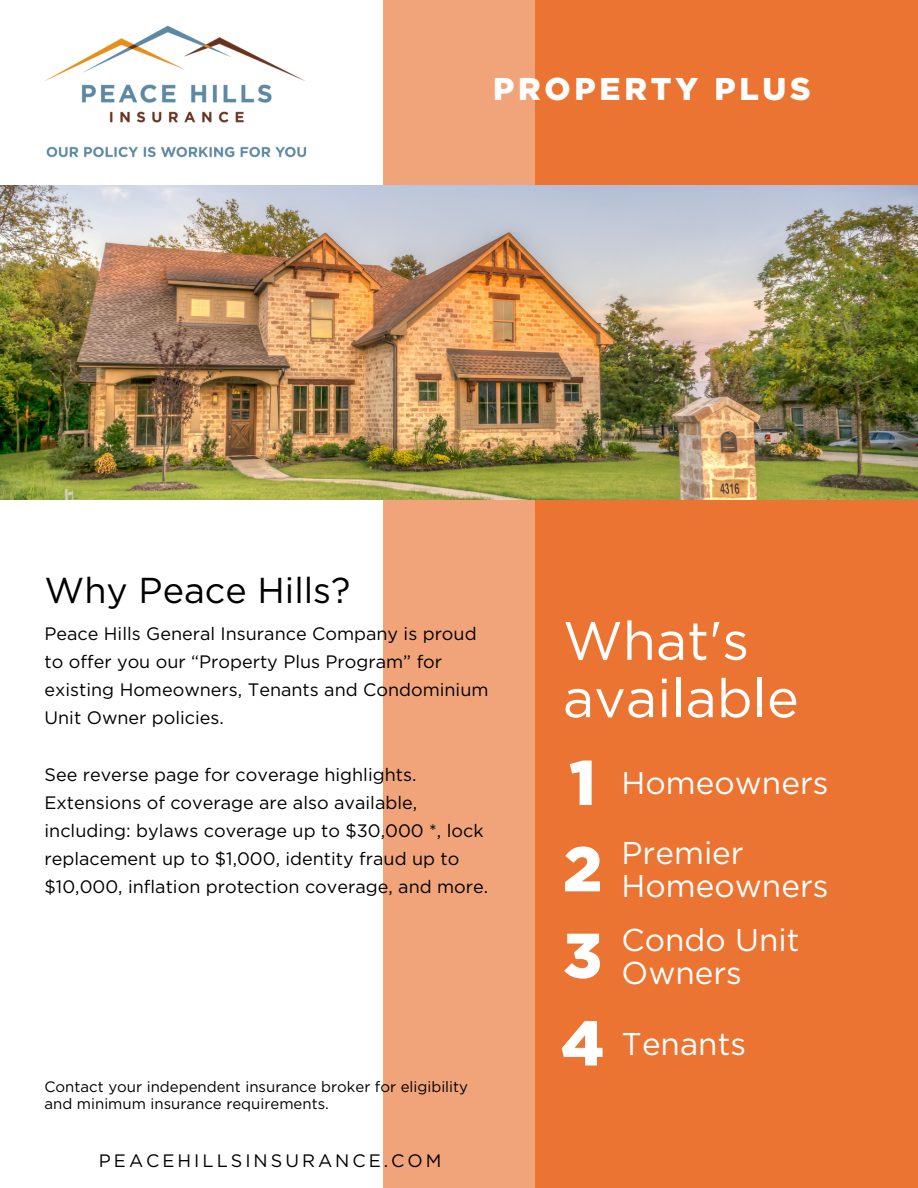
<style>
.page{position:relative;width:918px;height:1188px;background:#fff}
.page>*{position:absolute;margin:0;border:0;box-sizing:border-box;transform-origin:0 0}
.t1{font:900 63px "Gotham";color:#fff}
.t2{font:54px/57.3px "Gotham";color:#fff}
.t3{font:36px "Gotham";color:#000}
.t4{font:31.5px/32.7px "Gotham";color:#fff}
.t5{font:900 31.5px "Gotham";letter-spacing:.12em;color:#fff}
.t6{font:18px/28.2px "Gotham";color:#000}
.t7{font:18px "Gotham";letter-spacing:.165em;color:#000}
.t8{font:15px/16.8px "Gotham";color:#000}
</style>
<div class="page">
<div style="left:535px;top:0;width:383px;height:1188px;background:#eb7432"></div>
<div style="left:383px;top:0;width:152px;height:1188px;background:#f1a47a"></div>
<img style="left:0;top:186px;width:918px;height:314px">
<img style="left:45px;top:25px;width:261px;height:133px">
<p class="t5" style="left:493px;top:75px;width:319px">PROPERTY PLUS</p>
<p class="t3" style="left:45px;top:574px;width:308px">Why Peace Hills?</p>
<p class="t6" style="left:45px;top:620px;width:446px">Peace Hills General Insurance Company is proud to offer you our “Property Plus Program” for existing Homeowners, Tenants and Condominium Unit Owner policies.</p>
<p class="t6" style="left:45px;top:761px;width:445px">See reverse page for coverage highlights.<br>Extensions of coverage are also available, including: bylaws coverage up to $30,000 *, lock replacement up to $1,000, identity fraud up to $10,000, inflation protection coverage, and more.</p>
<p class="t8" style="left:45px;top:1079px;width:425px">Contact your independent insurance broker for eligibility and minimum insurance requirements.</p>
<p class="t7" style="left:99px;top:1152px;width:344px">PEACEHILLSINSURANCE.COM</p>
<p class="t2" style="left:563px;top:615px;width:237px">What's available</p>
<p class="t1" style="left:569px;top:755px;width:28px">1</p>
<p class="t4" style="left:622px;top:768px;width:208px">Homeowners</p>
<p class="t1" style="left:563px;top:841px;width:41px">2</p>
<p class="t4" style="left:622px;top:839px;width:208px">Premier<br>Homeowners</p>
<p class="t1" style="left:563px;top:927px;width:41px">3</p>
<p class="t4" style="left:622px;top:926px;width:180px">Condo Unit<br>Owners</p>
<p class="t1" style="left:561px;top:1015px;width:45px">4</p>
<p class="t4" style="left:622px;top:1029px;width:126px">Tenants</p>
</div>
